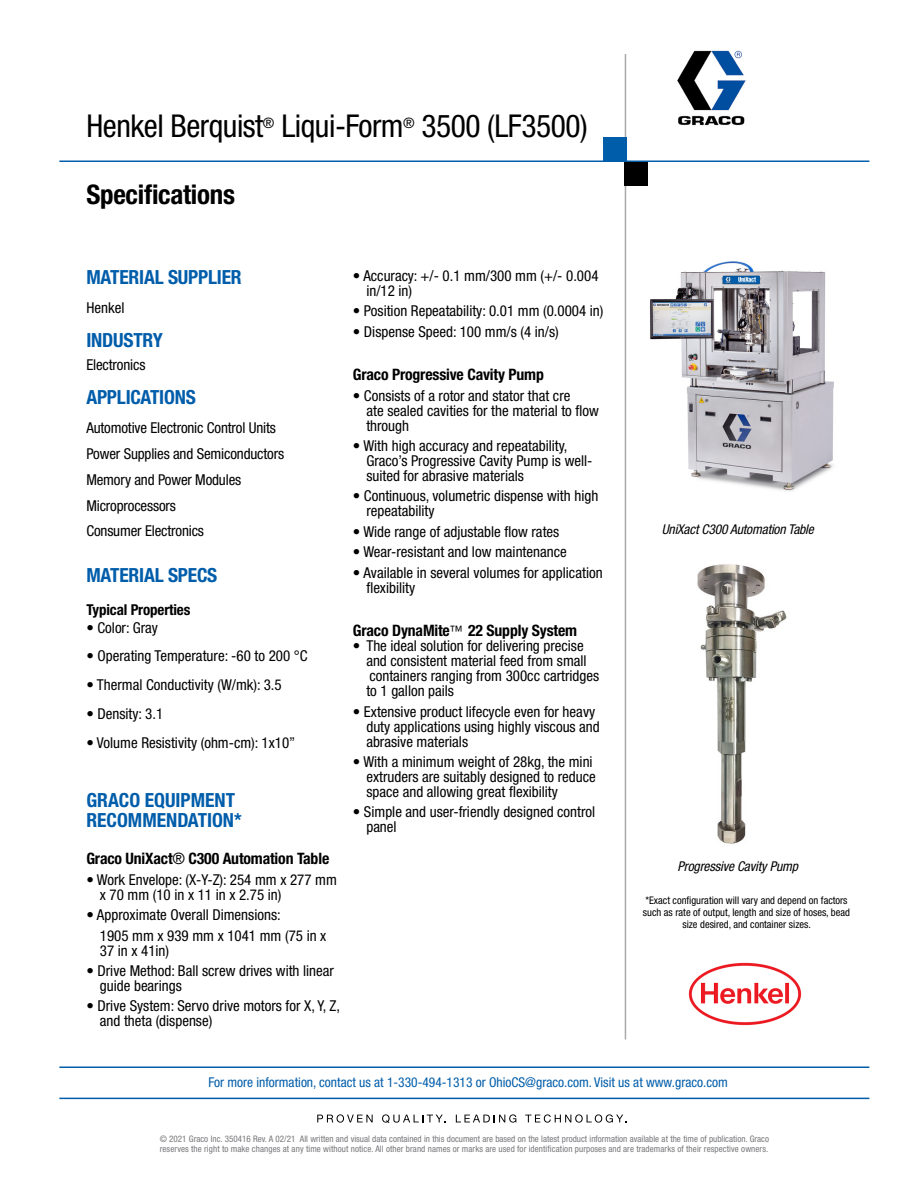
<style>
.page{position:relative;width:918px;height:1188px;background:#fff}
.page>*{position:absolute;margin:0;border:0;box-sizing:border-box;transform-origin:0 0}
.t1{font:condensed 31.5px "Helvetica Neue LT Std";letter-spacing:-.015em;color:#000}
.t2{font:700 condensed 27px "Helvetica Neue LT Std";color:#000}
.t3{font:700 condensed 19.5px/19.5px "Helvetica Neue LT Std";letter-spacing:-.01em;color:#005daa}
.t4{font:700 condensed 15.75px "Helvetica Neue LT Std";letter-spacing:-.01em;color:#000}
.t5{font:condensed 15px/15px "Helvetica Neue LT Std";color:#000}
.t6{font:700 condensed 15px "Helvetica Neue LT Std";color:#000}
.t7{font:condensed 13.5px "Helvetica Neue LT Std";color:#005daa}
.t8{font:italic condensed 13.5px "Helvetica Neue LT Std";letter-spacing:-.01em;color:#000}
.t9{font:condensed 10.5px/12px "Helvetica Neue LT Std";color:#000;text-align:center}
.t10{font:condensed 9px/10.5px "Helvetica Neue LT Std";letter-spacing:.01em;color:#77787b}
.s1{font-weight:400}
.s2{font-weight:400;font-size:14.55px}
</style>
<div class="page">
<hr style="left:625px;top:54px;width:1px;height:986px;background:#a7a9ac">
<hr style="left:59px;top:160px;width:810px;height:2px;background:#005daa">
<div style="left:625px;top:162px;width:23px;height:23px;background:#000"></div>
<div style="left:603px;top:137px;width:23px;height:24px;background:#005daa"></div>
<hr style="left:59px;top:1098px;width:810px;height:1px;background:#005daa">
<hr style="left:59px;top:1066px;width:810px;height:2px;background:#005daa">
<svg style="left:317px;top:1114px;width:56px;height:9px"></svg>
<svg style="left:382px;top:1114px;width:64px;height:9px"></svg>
<svg style="left:456px;top:1114px;width:60px;height:9px"></svg>
<svg style="left:525px;top:1114px;width:101px;height:9px"></svg>
<img style="left:677px;top:50px;width:69px;height:76px">
<img style="left:650px;top:261px;width:184px;height:230px">
<img style="left:697px;top:564px;width:90px;height:280px">
<img style="left:689px;top:962px;width:112px;height:63px">
<h1 class="t1" style="left:86px;top:107px;width:503px">Henkel Berquist<sup>®</sup> Liqui-Form<sup>®</sup> 3500 (LF3500)</h1>
<h2 class="t2" style="left:86px;top:178px;width:150px">Specifications</h2>
<h3 class="t3" style="left:86px;top:267px;width:157px">Material Supplier</h3>
<p class="t5" style="left:86px;top:300px;width:40px">Henkel</p>
<h3 class="t3" style="left:86px;top:330px;width:78px">INDUSTRY</h3>
<p class="t5" style="left:86px;top:357px;width:61px">Electronics</p>
<h3 class="t3" style="left:86px;top:387px;width:96px">Applications</h3>
<p class="t5" style="left:86px;top:415px;width:199px;line-height:25.8px">Automotive Electronic Control Units<br>Power Supplies and Semiconductors<br>Memory and Power Modules<br>Microprocessors<br>Consumer Electronics</p>
<h3 class="t3" style="left:86px;top:565px;width:131px">Material Specs</h3>
<p class="t6" style="left:86px;top:600px;width:106px">Typical Properties</p>
<p class="t5" style="left:86px;top:620px;width:73px">• Color: Gray</p>
<p class="t5" style="left:86px;top:648px;width:223px">• Operating Temperature: -60 to 200 °C</p>
<p class="t5" style="left:86px;top:677px;width:197px">• Thermal Conductivity (W/mk): 3.5</p>
<p class="t5" style="left:86px;top:706px;width:78px">• Density: 3.1</p>
<p class="t5" style="left:86px;top:735px;width:210px">• Volume Resistivity (ohm-cm): 1x10”</p>
<h3 class="t3" style="left:86px;top:791px;width:157px">Graco Equipment<br>Recomm endation*</h3>
<p class="t4" style="left:86px;top:849px;width:244px">Graco UniXact<span class="s1">®</span> C300 Automation Table</p>
<p class="t5" style="left:100px;top:872px;width:238px;text-indent:-14px">• Work Envelope: (X-Y-Z): 254 mm x 277 mm x 70 mm (10 in x 11 in x 2.75 in)</p>
<p class="t5" style="left:100px;top:905px;width:228px;line-height:20.4px;text-indent:-14px">• Approximate Overall Dimensions:<br>1905 mm x 939 mm x 1041 mm (75 in x</p>
<p class="t5" style="left:100px;top:943px;width:71px">37 in x 41in)</p>
<p class="t5" style="left:100px;top:963px;width:236px;text-indent:-14px">• Drive Method: Ball screw drives with linear guide bearings</p>
<p class="t5" style="left:100px;top:999px;width:242px;text-indent:-14px">• Drive System: Servo drive motors for X, Y, Z, and theta (dispense)</p>
<p class="t5" style="left:366px;top:268px;width:234px;text-indent:-14px">• Accuracy: +/- 0.1 mm/300 mm (+/- 0.004 in/12 in)</p>
<p class="t5" style="left:353px;top:303px;width:252px">• Position Repeatability: 0.01 mm (0.0004 in)</p>
<p class="t5" style="left:353px;top:324px;width:207px">• Dispense Speed: 100 mm/s (4 in/s)</p>
<p class="t4" style="left:353px;top:365px;width:193px">Graco Progressive Cavity Pump</p>
<p class="t5" style="left:366px;top:388px;width:234px;text-indent:-14px">• Consists of a rotor and stator that cre<br>ate sealed cavities for the material to flow through</p>
<p class="t5" style="left:366px;top:438px;width:228px;text-indent:-14px">• With high accuracy and repeatability,<br>Graco’s Progressive Cavity Pump is well&shy;suited for abrasive materials</p>
<p class="t5" style="left:366px;top:488px;width:233px;text-indent:-14px">• Continuous, volumetric dispense with high repeatability</p>
<p class="t5" style="left:353px;top:524px;width:208px">• Wide range of adjustable flow rates</p>
<p class="t5" style="left:353px;top:544px;width:215px">• Wear-resistant and low maintenance</p>
<p class="t5" style="left:366px;top:564px;width:238px;line-height:15.8px;text-indent:-14px">• Available in several volumes for application flexibility</p>
<p class="t4" style="left:353px;top:621px;width:226px">Graco DynaMite<span class="s2">™</span> 22 Supply System</p>
<p class="t5" style="left:366px;top:638px;width:234px;text-indent:-14px">• The ideal solution for delivering precise and consistent material feed from small containers ranging from 300cc cartridges to 1 gallon pails</p>
<p class="t5" style="left:366px;top:704px;width:235px;text-indent:-14px">• Extensive product lifecycle even for heavy duty applications using highly viscous and abrasive materials</p>
<p class="t5" style="left:366px;top:754px;width:231px;text-indent:-14px">• With a minimum weight of 28kg, the mini extruders are suitably designed to reduce space and allowing great flexibility</p>
<p class="t5" style="left:366px;top:805px;width:230px;text-indent:-14px">• Simple and user-friendly designed control panel</p>
<p class="t8" style="left:662px;top:521px;width:154px">UniXact C300 Automation Table</p>
<p class="t8" style="left:678px;top:859px;width:122px">Progressive Cavity Pump</p>
<p class="t9" style="left:643px;top:894px;width:209px">*Exact configuration will vary and depend on factors such as rate of output, length and size of hoses, bead size desired, and container sizes.</p>
<p class="t7" style="left:208px;top:1075px;width:521px">For more information, contact us at 1-330-494-1313 or OhioCS@graco.com. Visit us at www.graco.com</p>
<p class="t10" style="left:160px;top:1133px;width:611px">© 2021 Graco Inc. 350416 Rev. A 02/21 All written and visual data contained in this document are based on the latest product information available at the time of publication. Graco reserves the right to make changes at any time without notice. All other brand names or marks are used for identification purposes and are trademarks of their respective owners.</p>
</div>
